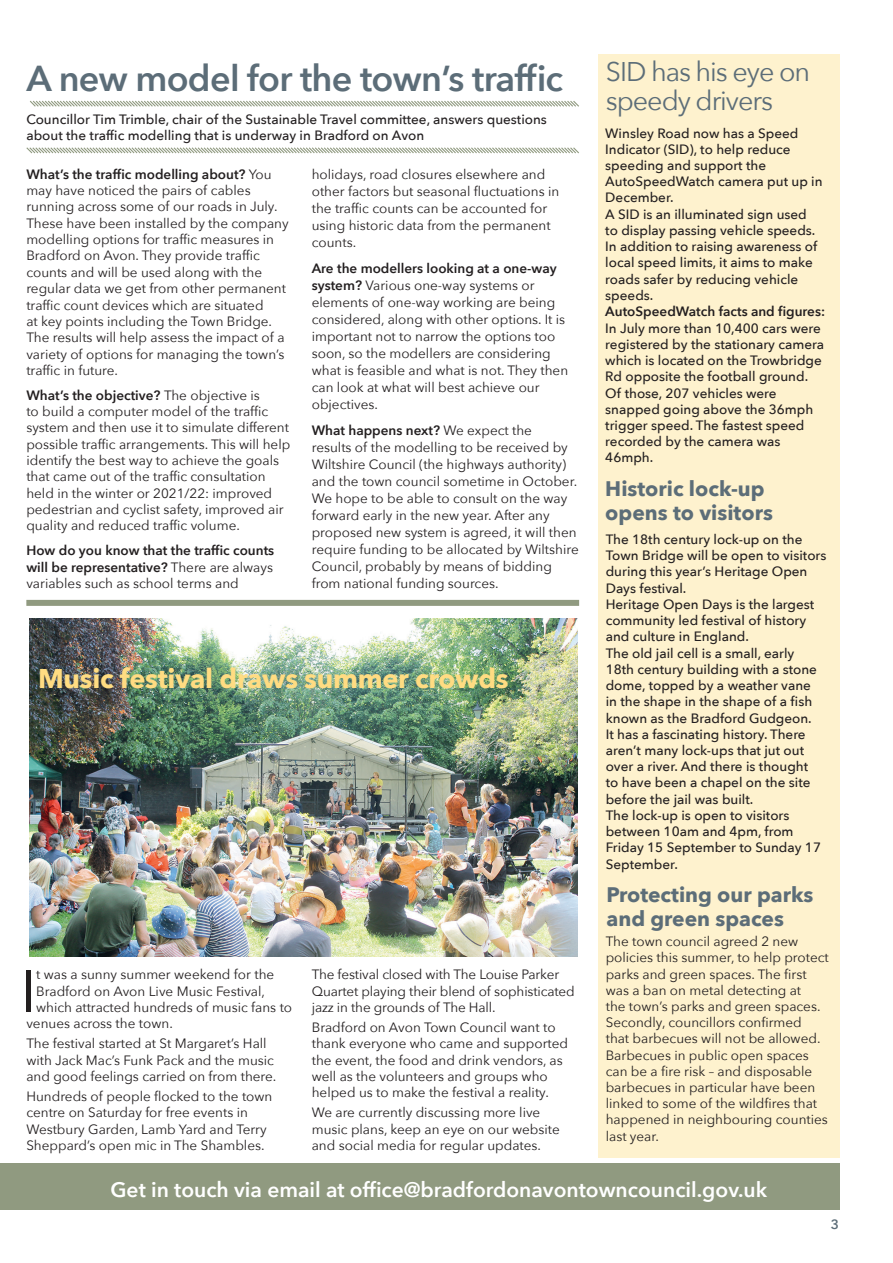
<style>
.page{position:relative;width:893px;height:1263px;background:#fff}
.page>*{position:absolute;margin:0;border:0;box-sizing:border-box;transform-origin:0 0}
.t1{font:59.25px "Avenir Next";color:#231f20}
.t2{font:600 36px "Avenir Next";letter-spacing:-.02em;color:#5c6d78}
.t3{font:700 27px "Avenir Next";letter-spacing:-.01em;color:#ffdc82}
.t4{font:27px/28.5px "Avenir Next";letter-spacing:-.04em;color:#5c6d78}
.t5{font:700 21px/24px "Avenir Next";color:#5c6d78}
.t6{font:600 21px "Avenir Next";color:#fff}
.regular_intro{font:13.5px/16.2px "Avenir Next";color:#231f20}
.regular_intro-2{font:500 13.5px/16.2px "Avenir Next";color:#231f20}
.regular_intro-3{font:600 13.5px/16.4px "Avenir Next";color:#231f20;text-align:justify}
.t7{font:600 13.5px "Avenir Next";color:#5c6d78}
.s1{font-weight:600}
.s2{font-weight:400}
</style>
<div class="page">
<div style="left:599px;top:54px;width:241px;height:1104px;background:#fef2ce"></div>
<div style="left:0;top:1163px;width:840px;height:46px;background:#909a80"></div>
<svg style="left:30px;top:100px;width:549px;height:7px"></svg>
<div style="left:26px;top:600px;width:553px;height:6px;background:#909a80"></div>
<svg style="left:26px;top:147px;width:553px;height:7px"></svg>
<img style="left:29px;top:619px;width:549px;height:338px">
<p class="t2" style="left:26px;top:48px;width:538px">A new model for the town’s traffic</p>
<p class="regular_intro-2" style="left:26px;top:111px;width:522px">Councillor Tim Trimble, chair of the Sustainable Travel committee, answers questions about the traffic modelling that is underway in Bradford on Avon</p>
<p class="regular_intro" style="left:26px;top:165px;width:264px"><span class="s1">What’s the traffic modelling about?</span> You may have noticed the pairs of cables running across some of our roads in July.<br>These have been installed by the company modelling options for traffic measures in Bradford on Avon. They provide traffic counts and will be used along with the regular data we get from other permanent traffic count devices which are situated<br>at key points including the Town Bridge.<br>The results will help assess the impact of a variety of options for managing the town’s traffic in future.</p>
<p class="regular_intro" style="left:26px;top:386px;width:265px"><span class="s1">What’s the objective?</span> The objective is<br>to build a computer model of the traffic system and then use it to simulate different possible traffic arrangements. This will help identify the best way to achieve the goals that came out of the traffic consultation held in the winter or 2021/22: improved pedestrian and cyclist safety, improved air quality and reduced traffic volume.</p>
<p class="regular_intro-3" style="left:26px;top:542px;width:249px">How do you know that the traffic counts will be representative? <span class="s2">There are always variables such as school terms and</span></p>
<p class="regular_intro" style="left:312px;top:165px;width:249px;line-height:17.1px">holidays, road closures elsewhere and other factors but seasonal fluctuations in the traffic counts can be accounted for using historic data from the permanent counts.</p>
<p class="regular_intro" style="left:312px;top:259px;width:258px;line-height:17.1px"><span class="s1">Are the modellers looking at a one-way system?</span> Various one-way systems or elements of one-way working are being considered, along with other options. It is important not to narrow the options too soon, so the modellers are considering what is feasible and what is not. They then can look at what will best achieve our objectives.</p>
<p class="regular_intro" style="left:312px;top:421px;width:269px;line-height:17.1px"><span class="s1">What happens next?</span> We expect the<br>results of the modelling to be received by Wiltshire Council (the highways authority) and the town council sometime in October.<br>We hope to be able to consult on the way forward early in the new year. After any proposed new system is agreed, it will then require funding to be allocated by Wiltshire Council, probably by means of bidding from national funding sources.</p>
<p class="t3" style="left:38px;top:655px;width:472px">Music festival draws summer crowds</p>
<p class="t1" style="left:21px;top:941px;width:17px">I</p>
<p class="regular_intro" style="left:36px;top:966px;width:240px">t was a sunny summer weekend for the</p>
<p class="regular_intro" style="left:36px;top:982px;width:230px">Bradford on Avon Live Music Festival,</p>
<p class="regular_intro" style="left:36px;top:998px;width:257px">which attracted hundreds of music fans to</p>
<p class="regular_intro" style="left:26px;top:1014px;width:148px">venues across the town.</p>
<p class="regular_intro" style="left:26px;top:1035px;width:252px">The festival started at St Margaret’s Hall with Jack Mac’s Funk Pack and the music and good feelings carried on from there.</p>
<p class="regular_intro" style="left:26px;top:1088px;width:248px">Hundreds of people flocked to the town centre on Saturday for free events in Westbury Garden, Lamb Yard and Terry Sheppard’s open mic in The Shambles.</p>
<p class="regular_intro" style="left:312px;top:966px;width:264px">The festival closed with The Louise Parker<br>Quartet playing their blend of sophisticated jazz in the grounds of The Hall.</p>
<p class="regular_intro" style="left:312px;top:1019px;width:258px">Bradford on Avon Town Council want to thank everyone who came and supported the event, the food and drink vendors, as well as the volunteers and groups who helped us to make the festival a reality.</p>
<p class="regular_intro" style="left:312px;top:1104px;width:250px">We are currently discussing more live music plans, keep an eye on our website and social media for regular updates.</p>
<p class="t4" style="left:606px;top:56px;width:206px">SID has his eye on speedy drivers</p>
<p class="regular_intro-2" style="left:605px;top:124px;width:219px">Winsley Road now has a Speed<br>Indicator (SID), to help reduce speeding and support the<br>AutoSpeedWatch camera put up in<br>December.</p>
<p class="regular_intro-2" style="left:605px;top:206px;width:213px">A SID is an illuminated sign used to display passing vehicle speeds.<br>In addition to raising awareness of local speed limits, it aims to make roads safer by reducing vehicle speeds.</p>
<p class="regular_intro-3" style="left:605px;top:303px;width:221px">AutoSpeedWatch facts and figures:</p>
<p class="regular_intro-2" style="left:605px;top:319px;width:220px">In July more than 10,400 cars were registered by the stationary camera which is located on the Trowbridge Rd opposite the football ground.</p>
<p class="regular_intro-2" style="left:605px;top:384px;width:209px">Of those, 207 vehicles were snapped going above the 36mph trigger speed. The fastest speed recorded by the camera was<br>46mph.</p>
<p class="t5" style="left:605px;top:476px;width:169px">Historic lock-up opens to visitors</p>
<p class="regular_intro-2" style="left:606px;top:531px;width:222px">The 18th century lock-up on the<br>Town Bridge will be open to visitors during this year’s Heritage Open<br>Days festival.</p>
<p class="regular_intro-2" style="left:606px;top:596px;width:210px">Heritage Open Days is the largest community led festival of history and culture in England.</p>
<p class="regular_intro-2" style="left:606px;top:644px;width:213px">The old jail cell is a small, early<br>18th century building with a stone dome, topped by a weather vane in the shape in the shape of a fish known as the Bradford Gudgeon.<br>It has a fascinating history. There aren’t many lock-ups that jut out over a river. And there is thought to have been a chapel on the site before the jail was built.</p>
<p class="regular_intro-2" style="left:606px;top:807px;width:217px">The lock-up is open to visitors between 10am and 4pm, from<br>Friday 15 September to Sunday 17<br>September.</p>
<p class="t5" style="left:607px;top:882px;width:208px">Protecting our parks and green spaces</p>
<p class="regular_intro" style="left:606px;top:933px;width:225px">The town council agreed 2 new policies this summer, to help protect parks and green spaces. The first was a ban on metal detecting at<br>the town’s parks and green spaces.<br>Secondly, councillors confirmed<br>that barbecues will not be allowed.<br>Barbecues in public open spaces can be a fire risk – and disposable barbecues in particular have been linked to some of the wildfires that happened in neighbouring counties last year.</p>
<p class="t6" style="left:110px;top:1171px;width:658px">Get in touch via email at office@bradfordonavontowncouncil.gov.uk</p>
<p class="t7" style="left:831px;top:1212px;width:10px">3</p>
</div>
